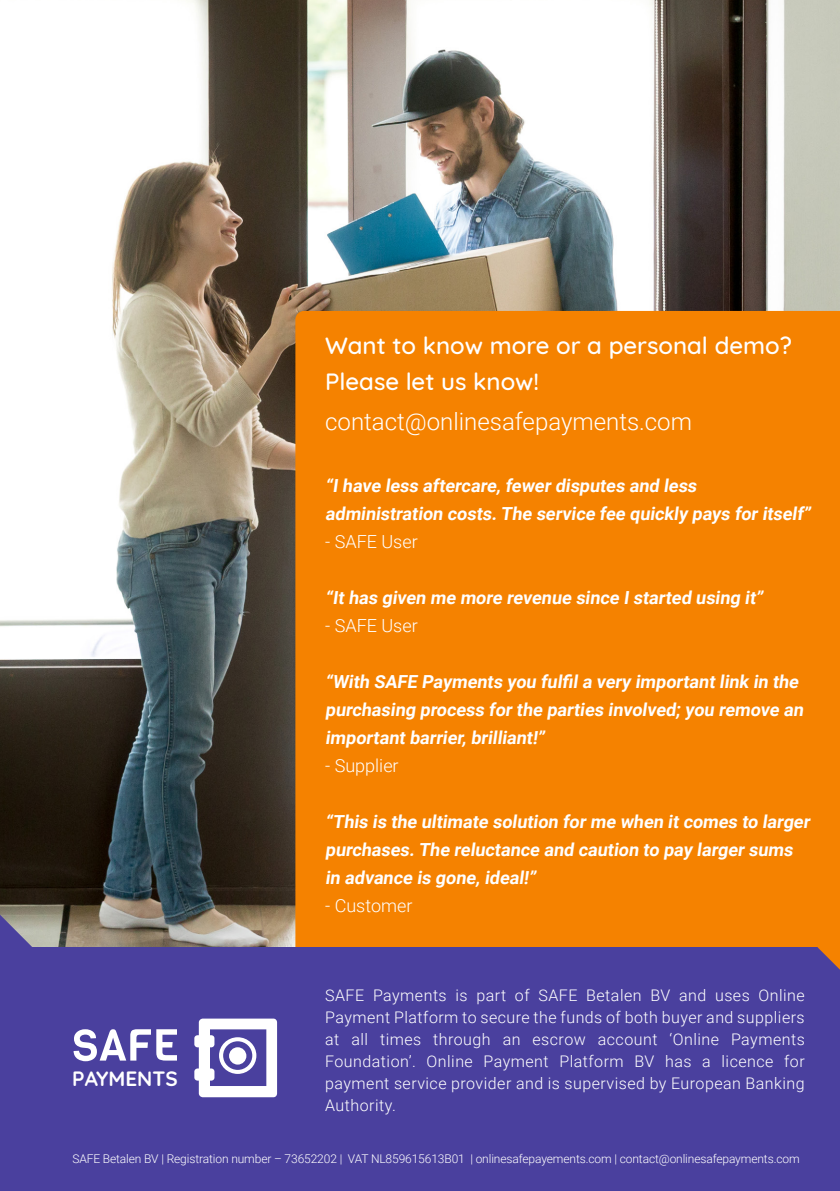
<style>
.page{position:relative;width:840px;height:1191px;background:#fff}
.page>*{position:absolute;margin:0;border:0;box-sizing:border-box;transform-origin:0 0}
.t1{font:500 24px "Quicksand";color:#fff}
.t2{font:300 24px "Roboto";color:#fff}
.t3{font:700 20.6px "Quicksand";color:#fff}
.t4{font:700 18px/28px "Roboto";letter-spacing:-.005em;color:#fff}
.t5{font:300 18px "Roboto";color:#fff}
.t6{font:300 16px/22px "Roboto";letter-spacing:.03em;color:#fff;text-align:justify}
.t7{font:300 12px "Roboto";letter-spacing:-.01em;color:#fff}
</style>
<div class="page">
<img style="left:0;top:0;width:839px;height:947px">
<div style="left:295px;top:311px;width:544px;height:636px;background:#f58200"></div>
<div style="left:0;top:947px;width:839px;height:244px;background:#4a409e"></div>
<svg style="left:817px;top:925px;width:22px;height:44px"></svg>
<svg style="left:0;top:914px;width:32px;height:33px"></svg>
<svg style="left:194px;top:1018px;width:83px;height:79px"></svg>
<svg style="left:74px;top:1029px;width:103px;height:32px"></svg>
<p class="t1" style="left:325px;top:326px;width:468px">Want to know more or a personal demo?</p>
<p class="t1" style="left:325px;top:362px;width:215px">Please let us know!</p>
<p class="t2" style="left:325px;top:404px;width:368px">contact@onlinesafepayments.com</p>
<p class="t4" style="left:325px;top:471px;width:490px">“I have less aftercare, fewer disputes and less administration costs.The service fee quickly pays for itself”</p>
<p class="t5" style="left:325px;top:529px;width:94px">- SAFE User</p>
<p class="t4" style="left:325px;top:583px;width:442px">“It has given me more revenue since I started using it”</p>
<p class="t5" style="left:325px;top:613px;width:94px">- SAFE User</p>
<p class="t3" style="left:72px;top:1061px;width:107px">PAYMENTS</p>
<p class="t4" style="left:325px;top:667px;width:482px">“With SAFE Payments you fulfil a very important link in the purchasing process for the parties involved; you remove an important barrier, brilliant!”</p>
<p class="t5" style="left:325px;top:753px;width:75px">- Supplier</p>
<p class="t4" style="left:325px;top:807px;width:489px">“This is the ultimate solution for me when it comes to larger purchases.The reluctance and caution to pay larger sums in advance is gone, ideal!”</p>
<p class="t5" style="left:325px;top:893px;width:89px">- Customer</p>
<p class="t6" style="left:325px;top:984px;width:481px">SAFE Payments is part of SAFE Betalen BV and uses Online Payment Platform to secure the funds of both buyer and suppliers at all times through an escrow account ‘Online Payments Foundation’. Online Payment Platform BV has a licence for payment service provider and is supervised by European Banking Authority.</p>
<p class="t7" style="left:72px;top:1150px;width:728px">SAFE Betalen BV | Registration number – 73652202 | VAT NL859615613B01 | onlinesafepayements.com | contact@onlinesafepayments.com</p>
</div>
